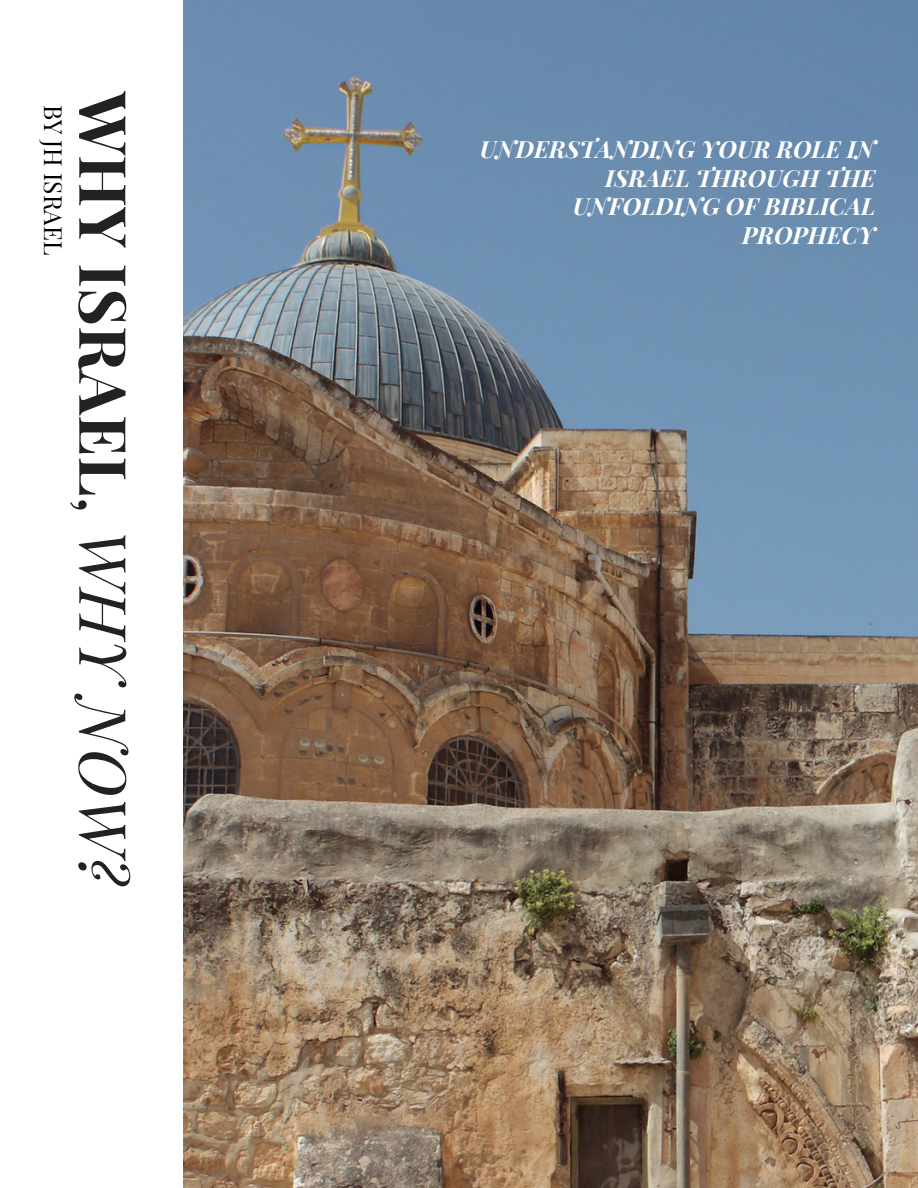
<style>
.page{position:relative;width:918px;height:1188px;background:#fff}
.page>*{position:absolute;margin:0;border:0;box-sizing:border-box;transform-origin:0 0}
.t1{font:700 65.4px "Playfair Display";color:#222}
.t2{font:24.45px "Playfair Display";color:#000}
.t3{font:italic 700 23.7px/28.5px "Playfair Display";color:#fff;text-align:right}
.s1{font-weight:400}
.s2{font-weight:400;font-style:italic}
</style>
<div class="page">
<img style="left:184px;top:0;width:734px;height:1188px">
<p class="t2" style="left:71px;top:105px;width:152px;rotate:90deg">BY JH ISRAEL</p>
<p class="t1" style="left:150px;top:92px;width:796px;rotate:90deg">WHY ISRAEL<span class="s1">,</span> <span class="s2">WHY NOW?</span></p>
<p class="t3" style="left:480px;top:134px;width:397px">UNDERSTANDING YOUR ROLE IN<br>ISRAEL THROUGH THE<br>UNFOLDING OF BIBLICAL<br>PROPHECY</p>
</div>
